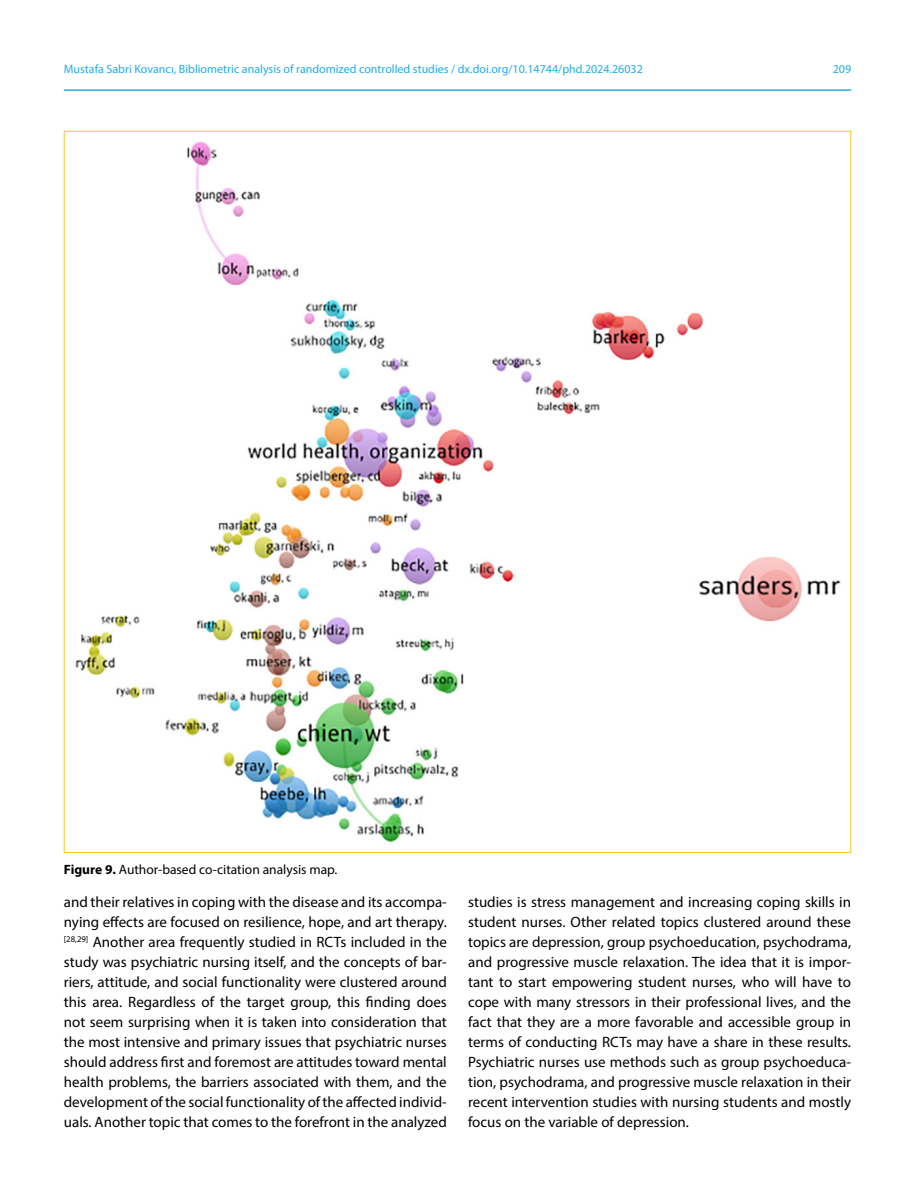
<style>
.page{position:relative;width:915px;height:1191px;background:#fff}
.page>*{position:absolute;margin:0;border:0;box-sizing:border-box;transform-origin:0 0}
.t1{font:15px/20px "Myriad Pro";color:#000;text-align:justify}
.t2{font:13.5px "Myriad Pro";color:#000}
.t3{font:12px "Myriad Pro";color:#21ade3}
.s1{font-weight:700}
</style>
<div class="page">
<hr style="left:64px;top:89px;width:786px;height:2px;background:#21ade3">
<img style="left:75px;top:141px;width:766px;height:702px">
<p class="t3" style="left:64px;top:61px;width:580px">Mustafa Sabri Kovancı, Bibliometric analysis of randomized controlled studies / dx.doi.org/10.14744/phd.2024.26032</p>
<p class="t3" style="left:832px;top:61px;width:20px">209</p>
<p class="t2" style="left:64px;top:861px;width:275px"><span class="s1">Figure 9.</span> Author-based co-citation analysis map.</p>
<p class="t1" style="left:64px;top:891px;width:384px">and their relatives in coping with the disease and its accompa&shy;nying effects are focused on resilience, hope, and art therapy. <sup>[28,29]</sup> Another area frequently studied in RCTs included in the study was psychiatric nursing itself, and the concepts of bar&shy;riers, attitude, and social functionality were clustered around this area. Regardless of the target group, this finding does not seem surprising when it is taken into consideration that the most intensive and primary issues that psychiatric nurses should address first and foremost are attitudes toward mental health problems, the barriers associated with them, and the development of the social functionality of the affected individ&shy;uals. Another topic that comes to the forefront in the analyzed</p>
<p class="t1" style="left:468px;top:891px;width:384px">studies is stress management and increasing coping skills in student nurses. Other related topics clustered around these topics are depression, group psychoeducation, psychodrama, and progressive muscle relaxation. The idea that it is impor&shy;tant to start empowering student nurses, who will have to cope with many stressors in their professional lives, and the fact that they are a more favorable and accessible group in terms of conducting RCTs may have a share in these results.<br>Psychiatric nurses use methods such as group psychoeduca&shy;tion, psychodrama, and progressive muscle relaxation in their recent intervention studies with nursing students and mostly focus on the variable of depression.</p>
</div>
